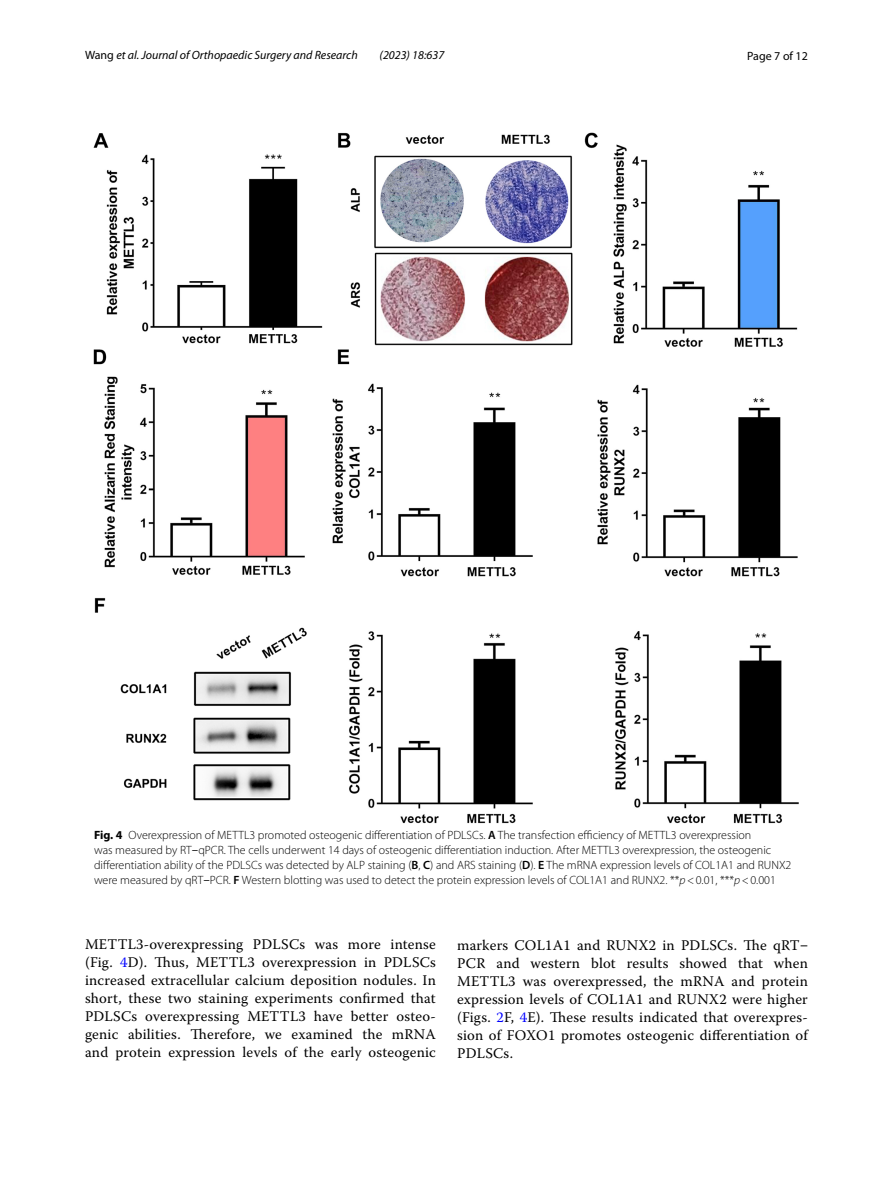
<style>
.page{position:relative;width:893px;height:1187px;background:#fff}
.page>*{position:absolute;margin:0;border:0;box-sizing:border-box;transform-origin:0 0}
.t1{font:14.7px/18px "Warnock Pro";letter-spacing:.015em;color:#000;text-align:justify}
.t2{font:300 12px/15px "Myriad Pro";color:#000}
.t3{font:italic 12px "Myriad Pro";color:#000}
.t4{font:12px "Myriad Pro";color:#000}
.s1{font-style:normal}
.s2{font-weight:700}
.s3{font-weight:600}
.s4{font-family:"Segoe UI";font-weight:400}
.s5{font-style:italic}
.s6{color:#00f}
.s7{font-family:"Segoe UI"}
</style>
<div class="page">
<img style="left:94px;top:133px;width:705px;height:690px">
<p class="t3" style="left:85px;top:48px;width:274px"><span class="s1">Wang</span> et al. Journal of Orthopaedic Surgery and Research</p>
<p class="t3" style="left:380px;top:48px;width:66px">(2023) 18:637</p>
<p class="t4" style="left:747px;top:48px;width:62px">Page 7 of 12</p>
<p class="t2" style="left:94px;top:827px;width:699px"><span class="s2">Fig. 4</span> Overexpression of METTL3 promoted osteogenic differentiation of PDLSCs. <span class="s3">A</span> The transfection efficiency of METTL3 overexpression<br>was measured by RT<span class="s4">‒</span>qPCR. The cells underwent 14 days of osteogenic differentiation induction. After METTL3 overexpression, the osteogenic differentiation ability of the PDLSCs was detected by ALP staining (<span class="s3">B</span>, <span class="s3">C</span>) and ARS staining (<span class="s3">D</span>). <span class="s3">E</span> The mRNA expression levels of COL1A1 and RUNX2 were measured by qRT<span class="s4">‒</span>PCR. <span class="s3">F</span> Western blotting was used to detect the protein expression levels of COL1A1 and RUNX2. **<span class="s5">p</span>&lt;0.01, ***<span class="s5">p</span>&lt;0.001</p>
<p class="t1" style="left:85px;top:935px;width:352px">METTL3-overexpressing PDLSCs was more intense (Fig. <span class="s6">4</span>D). Thus, METTL3 overexpression in PDLSCs increased extracellular calcium deposition nodules. In short, these two staining experiments confirmed that PDLSCs overexpressing METTL3 have better osteo&shy;genic abilities. Therefore, we examined the mRNA and protein expression levels of the early osteogenic</p>
<p class="t1" style="left:457px;top:935px;width:352px">markers COL1A1 and RUNX2 in PDLSCs. The qRT<span class="s7">‒ </span>PCR and western blot results showed that when METTL3 was overexpressed, the mRNA and protein expression levels of COL1A1 and RUNX2 were higher (Figs. <span class="s6">2</span>F, <span class="s6">4</span>E). These results indicated that overexpres&shy;sion of FOXO1 promotes osteogenic differentiation of PDLSCs.</p>
</div>
